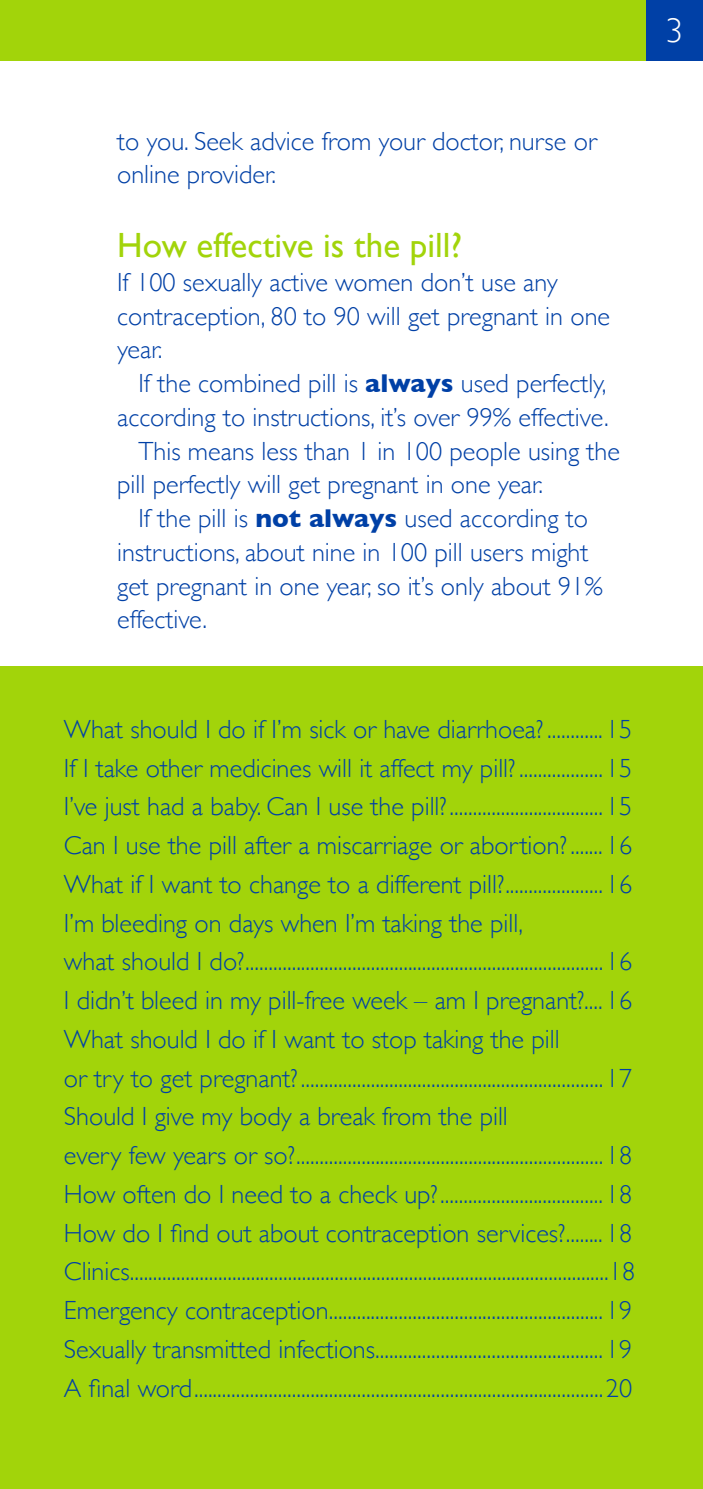
<style>
.page{position:relative;width:703px;height:1489px;background:#fff}
.page>*{position:absolute;margin:0;border:0;box-sizing:border-box;transform-origin:0 0}
.t1{font:35px "Gill Sans";color:#a2d40a}
.t2{font:300 35px "Gill Sans";color:#fff}
.t3{font:300 26.25px/38.8px "Gill Sans";color:#0040a6}
.s1{font-weight:700}
</style>
<div class="page">
<div style="left:645px;top:0;width:57px;height:61px;background:#0040a6"></div>
<div style="left:0;top:0;width:645px;height:61px;background:#a2d40a"></div>
<div style="left:0;top:666px;width:702px;height:823px;background:#a2d40a"></div>
<p class="t3" style="left:117px;top:123px;width:480px;line-height:33.8px">to you. Seek advice from your doctor, nurse or online provider.</p>
<h1 class="t1" style="left:117px;top:225px;width:346px">How effective is the pill?</h1>
<p class="t3" style="left:117px;top:264px;width:494px;line-height:33.8px">If 100 sexually active women don’t use any contraception, 80 to 90 will get pregnant in one year.</p>
<p class="t3" style="left:138px;top:363px;width:469px">If the combined pill is <span class="s1">always</span> used perfectly,</p>
<p class="t3" style="left:117px;top:397px;width:492px">according to instructions, it’s over 99% effective.</p>
<p class="t3" style="left:138px;top:430px;width:482px">This means less than 1 in 100 people using the</p>
<p class="t3" style="left:117px;top:464px;width:427px">pill perfectly will get pregnant in one year.</p>
<p class="t3" style="left:138px;top:498px;width:451px">If the pill is <span class="s1">not always</span> used according to</p>
<p class="t3" style="left:117px;top:532px;width:472px">instructions, about nine in 100 pill users might</p>
<p class="t3" style="left:117px;top:565px;width:486px">get pregnant in one year, so it’s only about 91%</p>
<p class="t3" style="left:117px;top:599px;width:91px">effective.</p>
<h1 class="t2" style="left:665px;top:3px;width:19px">3</h1>
<p class="t3" style="left:64px;top:709px;width:572px">What should I do if I’m sick or have diarrhoea?............15<br>If I take other medicines will it affect my pill?..................15<br>I’ve just had a baby. Can I use the pill?.................................15<br>Can I use the pill after a miscarriage or abortion?.......16<br>What if I want to change to a different pill?.....................16<br>I’m bleeding on days when I’m taking the pill,<br>what should I do?.............................................................................16<br>I didn’t bleed in my pill-free week – am I pregnant?....16<br>What should I do if I want to stop taking the pill<br>or try to get pregnant?.................................................................17<br>Should I give my body a break from the pill<br>every few years or so?..................................................................18<br>How often do I need to a check up?...................................18<br>How do I find out about contraception services?........18<br>Clinics.......................................................................................................18<br>Emergency contraception...........................................................19<br>Sexually transmitted infections.................................................19<br>A final word........................................................................................20</p>
</div>
